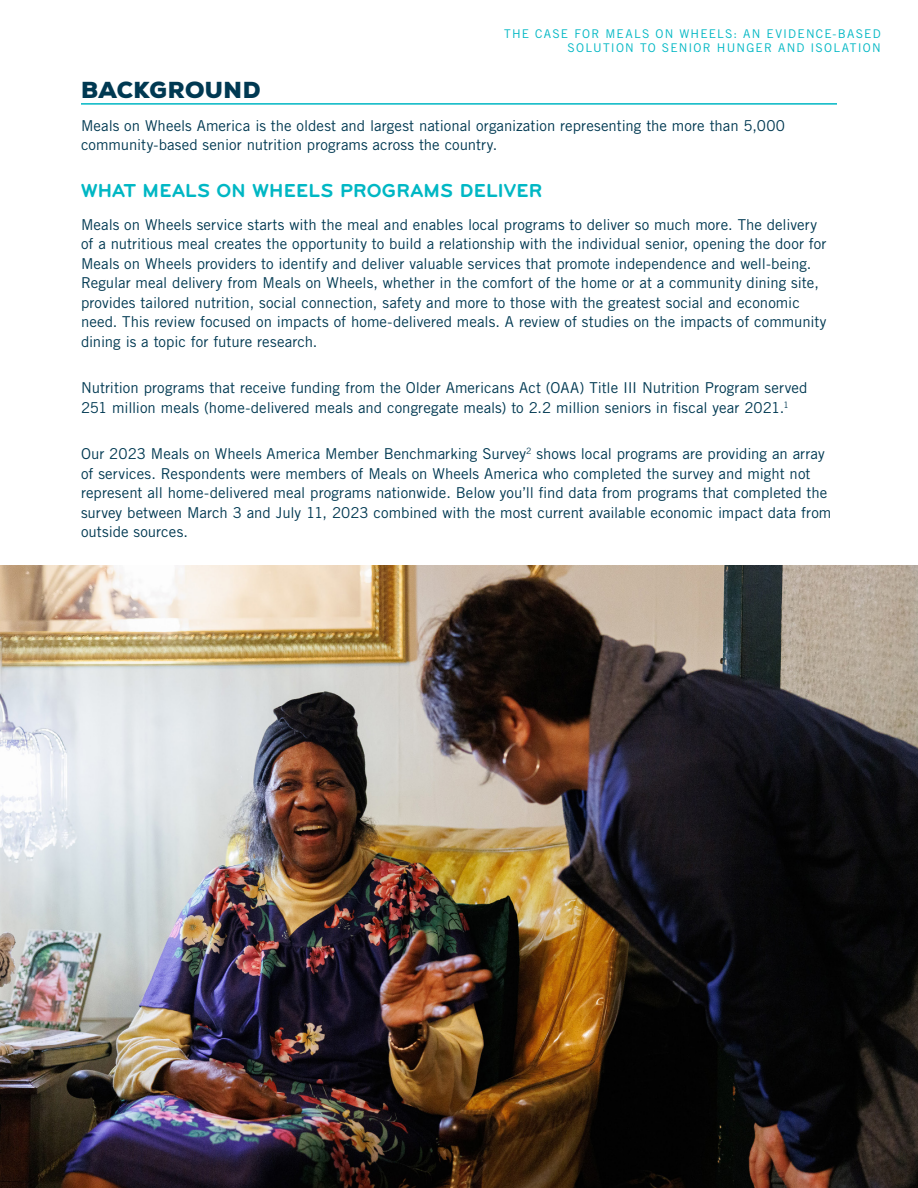
<style>
.page{position:relative;width:918px;height:1188px;background:#fff}
.page>*{position:absolute;margin:0;border:0;box-sizing:border-box;transform-origin:0 0}
.main_header_-_large{font:900 22.5px "Nexa";letter-spacing:.015em;color:#003952}
.t1{font:700 19.5px "Bryant";letter-spacing:-.01em;color:#00b7c4}
.Body_Copy{font:15px/19.5px "Trade Gothic LT Std";color:#003952}
.t2{font:12px/14.4px "Trade Gothic LT Std";letter-spacing:.1em;color:#00b7c4;text-align:right}
</style>
<div class="page">
<hr style="left:81px;top:103px;width:756px;height:2px;background:#00b7c4">
<img style="left:0;top:566px;width:918px;height:622px">
<p class="t2" style="left:504px;top:26px;width:378px">THE CASE FOR MEALS ON WHEELS: AN EVIDENCE-BASED<br>SOLUTION TO SENIOR HUNGER AND ISOLATION</p>
<p class="main_header_-_large" style="left:81px;top:75px;width:181px">BACKGROUND</p>
<p class="Body_Copy" style="left:81px;top:116px;width:706px">Meals on Wheels America is the oldest and largest national organization representing the more than 5,000 community-based senior nutrition programs across the country.</p>
<p class="t1" style="left:81px;top:180px;width:463px">WHAT MEALS ON WHEELS PROGRAMS DELIVER</p>
<p class="Body_Copy" style="left:81px;top:215px;width:747px">Meals on Wheels service starts with the meal and enables local programs to deliver so much more. The delivery of a nutritious meal creates the opportunity to build a relationship with the individual senior, opening the door for Meals on Wheels providers to identify and deliver valuable services that promote independence and well-being.<br>Regular meal delivery from Meals on Wheels, whether in the comfort of the home or at a community dining site, provides tailored nutrition, social connection, safety and more to those with the greatest social and economic need. This review focused on impacts of home-delivered meals. A review of studies on the impacts of community dining is a topic for future research.</p>
<p class="Body_Copy" style="left:81px;top:378px;width:728px">Nutrition programs that receive funding from the Older Americans Act (OAA) Title III Nutrition Program served<br>251 million meals (home-delivered meals and congregate meals) to 2.2 million seniors in fiscal year 2021.<sup>1</sup></p>
<p class="Body_Copy" style="left:81px;top:444px;width:752px">Our 2023 Meals on Wheels America Member Benchmarking Survey<sup>2</sup> shows local programs are providing an array of services. Respondents were members of Meals on Wheels America who completed the survey and might not represent all home-delivered meal programs nationwide. Below you’ll find data from programs that completed the survey between March 3 and July 11, 2023 combined with the most current available economic impact data from outside sources.</p>
</div>
